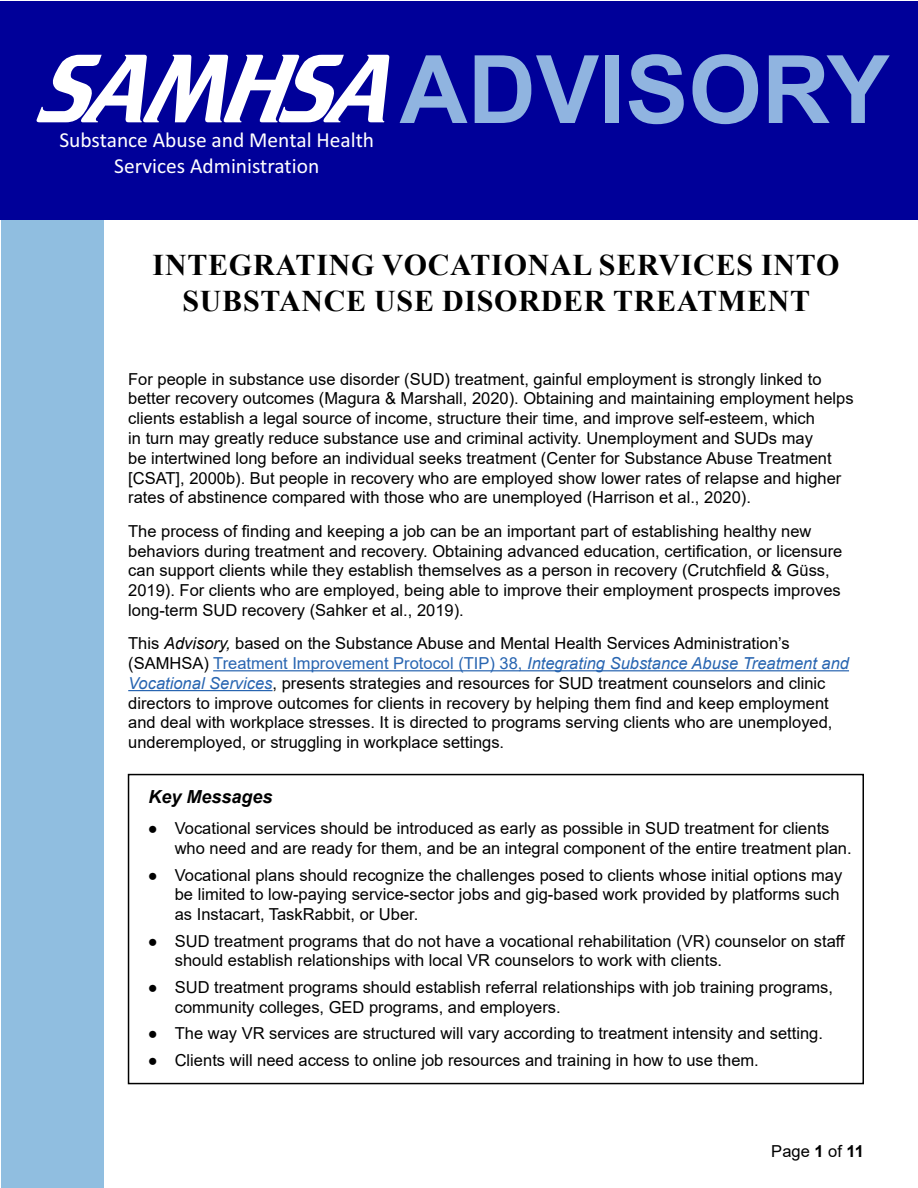
<style>
.page{position:relative;width:918px;height:1188px;background:#fff}
.page>*{position:absolute;margin:0;border:0;box-sizing:border-box;transform-origin:0 0}
.t1{font:700 94.5px "Arial";color:#90b4e0}
.main_title{font:700 30px/36px "Times New Roman";letter-spacing:.025em;color:#000;text-align:center}
.t2{font:21.45px/25.8px "Calibri";color:#fff;text-align:center}
.Key_Messages_title{font:italic 700 18px "Arial";color:#000}
.Body{font:16.5px/19.8px "Arial";color:#000}
.s1{font-style:italic}
.s2{color:#2865b1}
.s3{font-style:italic;color:#2865b1}
.s4{font-weight:700}
</style>
<div class="page">
<div style="left:0;top:1px;width:918px;height:218px;background:#009"></div>
<svg style="left:36px;top:55px;width:353px;height:67px"></svg>
<div style="left:1px;top:220px;width:103px;height:968px;background:#90bee0"></div>
<div style="left:128px;top:774px;width:736px;height:310px;border:2px solid #000"></div>
<hr style="left:213px;top:670px;width:636px;height:1px;background:#2865b1">
<hr style="left:128px;top:690px;width:145px;height:1px;background:#2865b1">
<h3 class="t2" style="left:59px;top:127px;width:316px">Substance Abuse and Mental Health<br>Services Administration</h3>
<h1 class="t1" style="left:400px;top:23px;width:492px">ADVISORY</h1>
<p class="main_title" style="left:153px;top:246px;width:688px">INTEGRATING VOCATIONAL SERVICES INTO<br>SUBSTANCE USE DISORDER TREATMENT</p>
<p class="Body" style="left:128px;top:369px;width:727px">For people in substance use disorder (SUD) treatment, gainful employment is strongly linked to better recovery outcomes (Magura &amp; Marshall, 2020). Obtaining and maintaining employment helps clients establish a legal source of income, structure their time, and improve self-esteem, which<br>in turn may greatly reduce substance use and criminal activity. Unemployment and SUDs may<br>be intertwined long before an individual seeks treatment (Center for Substance Abuse Treatment [CSAT], 2000b). But people in recovery who are employed show lower rates of relapse and higher rates of abstinence compared with those who are unemployed (Harrison et al., 2020).</p>
<p class="Body" style="left:128px;top:521px;width:716px">The process of finding and keeping a job can be an important part of establishing healthy new behaviors during treatment and recovery. Obtaining advanced education, certification, or licensure can support clients while they establish themselves as a person in recovery (Crutchfield &amp; Güss, 2019). For clients who are employed, being able to improve their employment prospects improves long-term SUD recovery (Sahker et al., 2019).</p>
<p class="Body" style="left:128px;top:633px;width:722px">This <span class="s1">Advisory,</span> based on the Substance Abuse and Mental Health Services Administration’s (SAMHSA) <span class="s2">Treatment Improvement Protocol (TIP) 38,</span> <span class="s3">Integrating Substance Abuse Treatment and Vocational Services</span>, presents strategies and resources for SUD treatment counselors and clinic directors to improve outcomes for clients in recovery by helping them find and keep employment and deal with workplace stresses. It is directed to programs serving clients who are unemployed, underemployed, or struggling in workplace settings.</p>
<p class="Key_Messages_title" style="left:148px;top:785px;width:126px">Key Messages</p>
<p class="Body" style="left:175px;top:818px;width:678px;text-indent:-27px"><span class="s4">●</span> Vocational services should be introduced as early as possible in SUD treatment for clients who need and are ready for them, and be an integral component of the entire treatment plan.</p>
<p class="Body" style="left:175px;top:865px;width:669px;text-indent:-27px"><span class="s4">●</span> Vocational plans should recognize the challenges posed to clients whose initial options may be limited to low-paying service-sector jobs and gig-based work provided by platforms such as Instacart, TaskRabbit, or Uber.</p>
<p class="Body" style="left:175px;top:931px;width:672px;text-indent:-27px"><span class="s4">●</span> SUD treatment programs that do not have a vocational rehabilitation (VR) counselor on staff should establish relationships with local VR counselors to work with clients.</p>
<p class="Body" style="left:175px;top:977px;width:660px;text-indent:-27px"><span class="s4">●</span> SUD treatment programs should establish referral relationships with job training programs, community colleges, GED programs, and employers.</p>
<p class="Body" style="left:148px;top:1024px;width:677px"><span class="s4">●</span> The way VR services are structured will vary according to treatment intensity and setting.</p>
<p class="Body" style="left:148px;top:1050px;width:613px"><span class="s4">●</span> Clients will need access to online job resources and training in how to use them.</p>
<p class="Body" style="left:771px;top:1141px;width:94px">Page <span class="s4">1</span> of <span class="s4">11</span></p>
</div>
